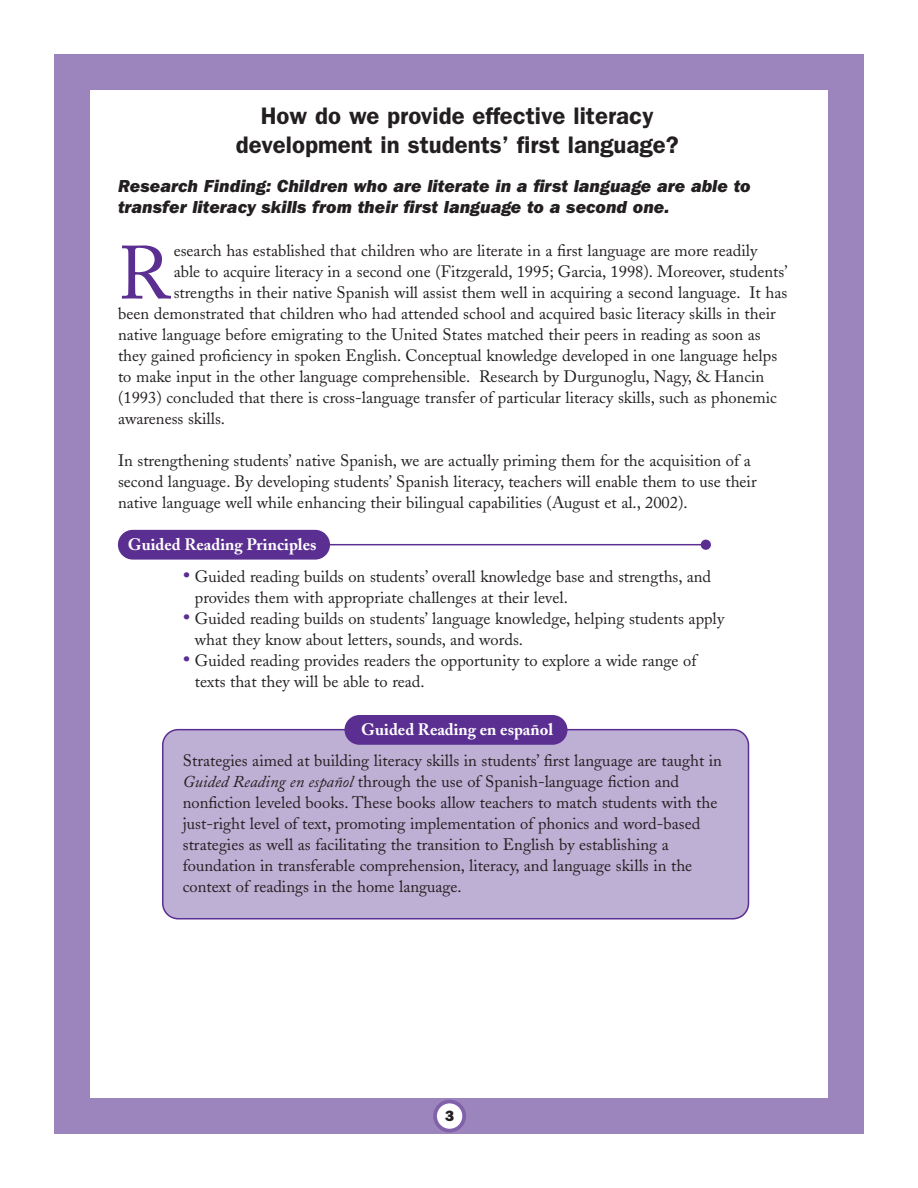
<style>
.page{position:relative;width:918px;height:1188px;background:#fff}
.page>*{position:absolute;margin:0;border:0;box-sizing:border-box;transform-origin:0 0}
.t1{font:74.55px "Adobe Caslon";color:#5b2e91}
.t2{font:600 24px/28.5px "Franklin Gothic";color:#231f20;text-align:center}
.t3{font:italic 800 18px/21px "Franklin Gothic";color:#231f20}
.t4{font:16.5px/21px "Adobe Caslon";color:#231f20}
.t5{font:700 16.5px "Adobe Caslon";color:#fff}
.t6{font:800 15px "Franklin Gothic";color:#231f20}
.s1{font-size:22.5px;color:#5b2e91}
.s2{font-style:italic}
</style>
<div class="page">
<div style="left:162px;top:729px;width:587px;height:191px;background:#beafd4"></div>
<div style="left:345px;top:715px;width:222px;height:30px;background:#5b2e91;border-radius:15px"></div>
<hr style="left:289px;top:544px;width:418px;height:1px;background:#5b2e91">
<div style="left:701px;top:540px;width:10px;height:10px;background:#5b2e91;border-radius:50%"></div>
<div style="left:118px;top:530px;width:212px;height:30px;background:#5b2e91;border-radius:15px"></div>
<div style="left:54px;top:54px;width:810px;height:1080px;border:36px solid #9c85bd"></div>
<svg style="left:433px;top:1100px;width:33px;height:33px"></svg>
<h2 class="t2" style="left:236px;top:104px;width:444px">How do we provide effective literacy development in students’ first language?</h2>
<p class="t3" style="left:118px;top:177px;width:634px">Research Finding: Children who are literate in a first language are able to transfer literacy skills from their first language to a second one.</p>
<h1 class="t1" style="left:118px;top:244px;width:53px">R</h1>
<p class="t4" style="left:174px;top:242px;width:585px">esearch has established that children who are literate in a first language are more readily</p>
<p class="t4" style="left:174px;top:263px;width:615px">able to acquire literacy in a second one (Fitzgerald, 1995; Garcia, 1998). Moreover, students’</p>
<p class="t4" style="left:174px;top:284px;width:615px">strengths in their native Spanish will assist them well in acquiring a second language. It has</p>
<p class="t4" style="left:118px;top:305px;width:659px">been demonstrated that children who had attended school and acquired basic literacy skills in their</p>
<p class="t4" style="left:118px;top:326px;width:644px">native language before emigrating to the United States matched their peers in reading as soon as</p>
<p class="t4" style="left:118px;top:347px;width:661px">they gained proficiency in spoken English. Conceptual knowledge developed in one language helps</p>
<p class="t4" style="left:118px;top:368px;width:648px">to make input in the other language comprehensible. Research by Durgunoglu, Nagy, &amp; Hancin</p>
<p class="t4" style="left:118px;top:389px;width:661px">(1993) concluded that there is cross-language transfer of particular literacy skills, such as phonemic</p>
<p class="t4" style="left:118px;top:410px;width:109px">awareness skills.</p>
<p class="t4" style="left:118px;top:452px;width:640px">In strengthening students’ native Spanish, we are actually priming them for the acquisition of a second language. By developing students’ Spanish literacy, teachers will enable them to use their native language well while enhancing their bilingual capabilities (August et al., 2002).</p>
<p class="t5" style="left:128px;top:538px;width:190px">Guided Reading Principles</p>
<p class="t4" style="left:195px;top:568px;width:518px;text-indent:-12px"><span class="s1">•</span> Guided reading builds on students’ overall knowledge base and strengths, and provides them with appropriate challenges at their level.</p>
<p class="t4" style="left:195px;top:610px;width:531px;text-indent:-12px"><span class="s1">•</span> Guided reading builds on students’ language knowledge, helping students apply what they know about letters, sounds, and words.</p>
<p class="t4" style="left:195px;top:652px;width:503px;text-indent:-12px"><span class="s1">•</span> Guided reading provides readers the opportunity to explore a wide range of texts that they will be able to read.</p>
<p class="t5" style="left:361px;top:723px;width:194px">Guided Reading en español</p>
<p class="t4" style="left:183px;top:752px;width:541px">Strategies aimed at building literacy skills in students’ first language are taught in <span class="s2">Guided Reading en español</span> through the use of Spanish-language fiction and nonfiction leveled books. These books allow teachers to match students with the just-right level of text, promoting implementation of phonics and word-based strategies as well as facilitating the transition to English by establishing a foundation in transferable comprehension, literacy, and language skills in the context of readings in the home language.</p>
<p class="t6" style="left:445px;top:1111px;width:10px">3</p>
</div>
